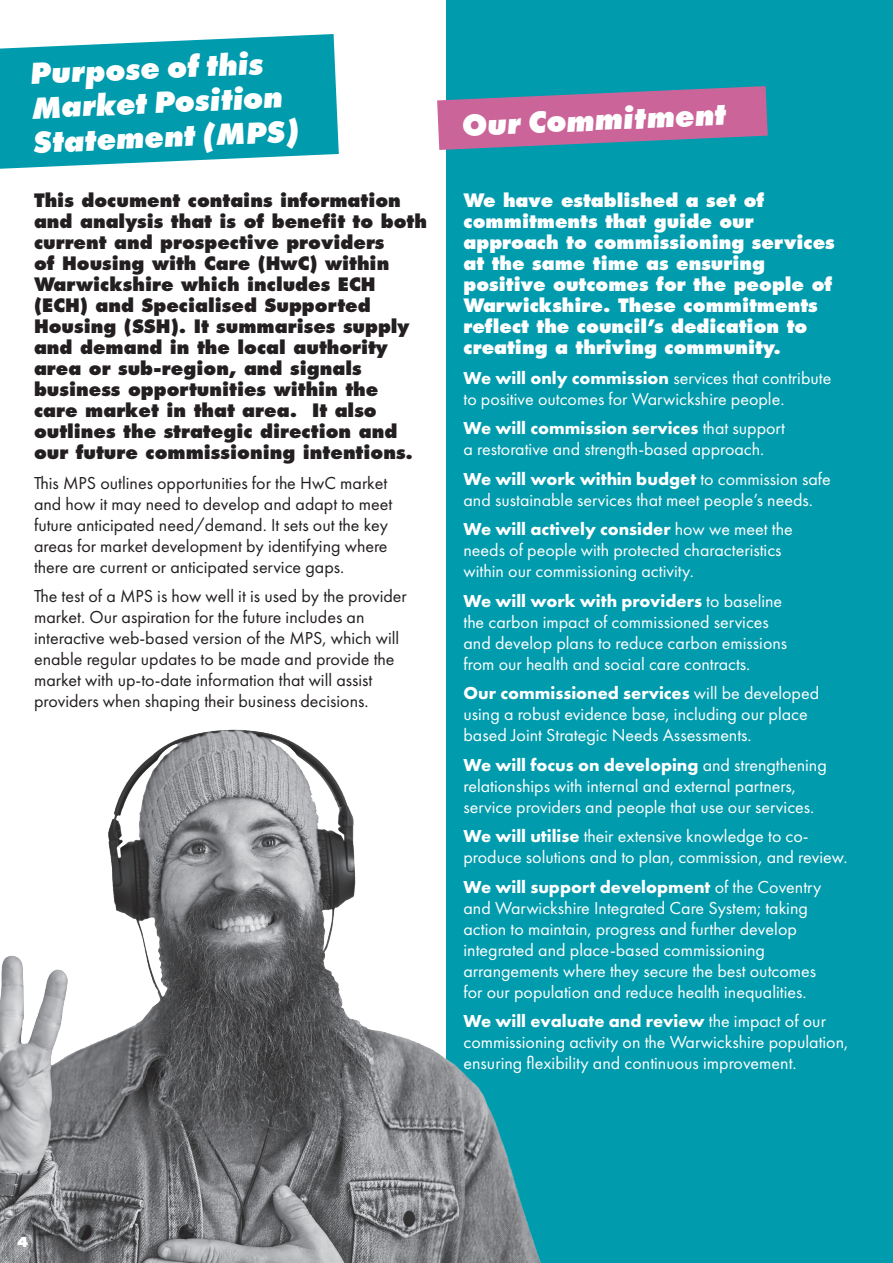
<style>
.page{position:relative;width:893px;height:1263px;background:#fff}
.page>*{position:absolute;margin:0;border:0;box-sizing:border-box;transform-origin:0 0}
.t1{font:italic 800 31.5px/34.5px "Futura PT";color:#fff}
.t2{font:18px/21px "Futura PT";color:#fff}
.t3{font:18px/21px "Futura PT";color:#231f20}
.t4{font:800 18px/21px "Futura";color:#231f20}
.t5{font:800 18px/21px "Futura";color:#fff}
.t6{font:800 13.5px "Futura";color:#fff}
.s1{font-weight:700}
</style>
<div class="page">
<svg style="left:0;top:34px;width:339px;height:135px;background:#1da6b6"></svg>
<div style="left:446px;top:0;width:447px;height:1263px;background:#009bad"></div>
<svg style="left:437px;top:86px;width:331px;height:64px"></svg>
<img style="left:0;top:729px;width:541px;height:534px">
<p class="t1" style="left:30px;top:55px;width:268px;rotate:-2deg">Purpose of this<br>Market Position<br>Statement (MPS)</p>
<p class="t4" style="left:34px;top:190px;width:394px">This document contains information and analysis that is of benefit to both current and prospective providers<br>of Housing with Care (HwC) within Warwickshire which includes ECH (ECH) and Specialised Supported Housing (SSH). It summarises supply and demand in the local authority area or sub-region, and signals business opportunities within the<br>care market in that area. It also outlines the strategic direction and our future commissioning intentions.</p>
<p class="t3" style="left:34px;top:472px;width:360px">This MPS outlines opportunities for the HwC market and how it may need to develop and adapt to meet future anticipated need/demand. It sets out the key areas for market development by identifying where there are current or anticipated service gaps.</p>
<p class="t3" style="left:34px;top:585px;width:374px">The test of a MPS is how well it is used by the provider market. Our aspiration for the future includes an interactive web-based version of the MPS, which will enable regular updates to be made and provide the market with up-to-date information that will assist providers when shaping their business decisions.</p>
<p class="t1" style="left:461px;top:107px;width:266px;rotate:-2deg">Our Commitment</p>
<p class="t5" style="left:463px;top:190px;width:373px">We have established a set of commitments that guide our approach to commissioning services at the same time as ensuring positive outcomes for the people of<br>Warwickshire. These commitments reflect the council’s dedication to creating a thriving community.</p>
<p class="t2" style="left:463px;top:367px;width:369px"><span class="s1">We will only commission</span> services that contribute to positive outcomes for Warwickshire people.</p>
<p class="t2" style="left:463px;top:417px;width:323px"><span class="s1">We will commission services</span> that support a restorative and strength-based approach.</p>
<p class="t2" style="left:463px;top:468px;width:369px"><span class="s1">We will work within budget</span> to commission safe and sustainable services that meet people’s needs.</p>
<p class="t2" style="left:463px;top:518px;width:331px"><span class="s1">We will actively consider</span> how we meet the needs of people with protected characteristics within our commissioning activity.</p>
<p class="t2" style="left:463px;top:590px;width:325px"><span class="s1">We will work with providers</span> to baseline the carbon impact of commissioned services and develop plans to reduce carbon emissions from our health and social care contracts.</p>
<p class="t2" style="left:463px;top:682px;width:357px"><span class="s1">Our commissioned services</span> will be developed using a robust evidence base, including our place based Joint Strategic Needs Assessments.</p>
<p class="t2" style="left:463px;top:754px;width:365px"><span class="s1">We will focus on developing</span> and strengthening relationships with internal and external partners, service providers and people that use our services.</p>
<p class="t2" style="left:463px;top:825px;width:385px"><span class="s1">We will utilise</span> their extensive knowledge to co&shy;produce solutions and to plan, commission, and review.</p>
<p class="t2" style="left:463px;top:876px;width:359px"><span class="s1">We will support development</span> of the Coventry and Warwickshire Integrated Care System; taking action to maintain, progress and further develop integrated and place-based commissioning arrangements where they secure the best outcomes for our population and reduce health inequalities.</p>
<p class="t2" style="left:463px;top:1010px;width:386px"><span class="s1">We will evaluate and review</span> the impact of our commissioning activity on the Warwickshire population, ensuring flexibility and continuous improvement.</p>
<p class="t6" style="left:17px;top:1234px;width:13px">4</p>
</div>
